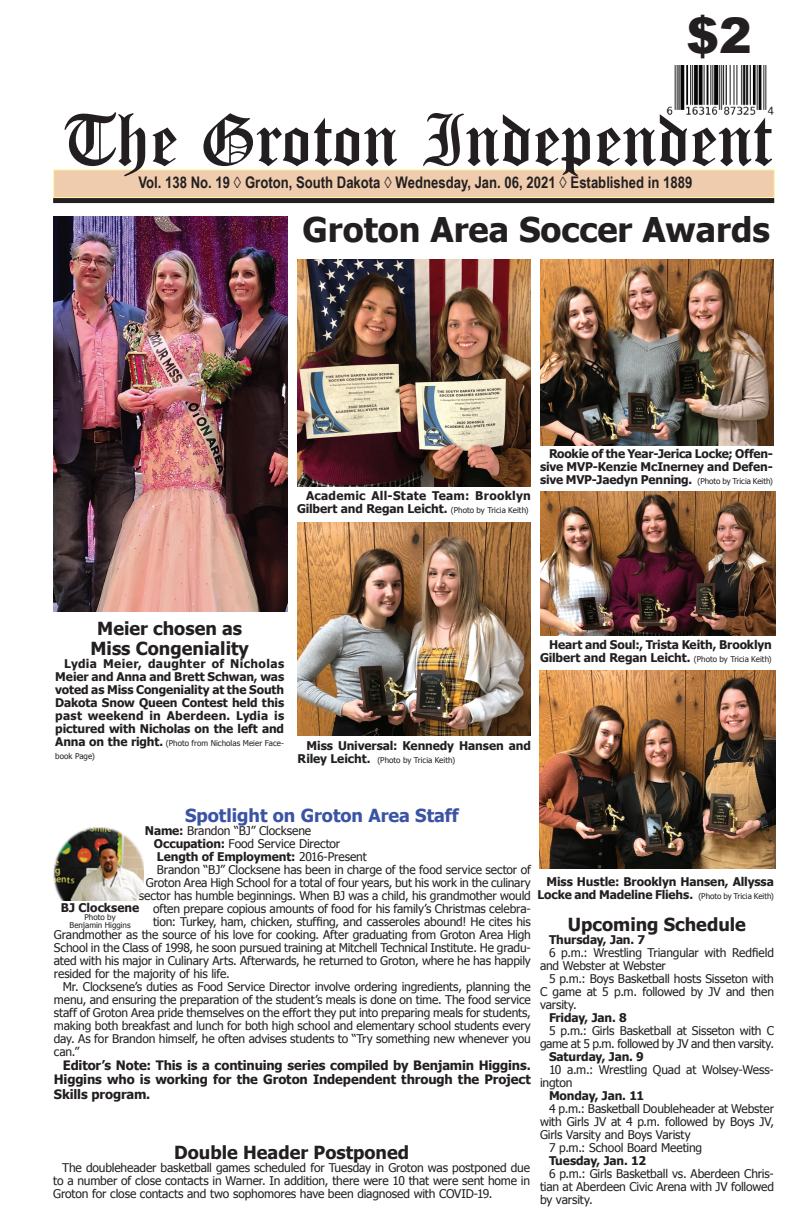
<style>
.page{position:relative;width:792px;height:1224px;background:#fff}
.page>*{position:absolute;margin:0;border:0;box-sizing:border-box;transform-origin:0 0}
.t1{font:54px "Old English Five";letter-spacing:-.01em;color:#231f20}
.t2{font:900 49px "Arial";color:#231f20}
.t3{font:700 34px "Tahoma";color:#231f20}
.t4{font:700 18px/19.8px "Tahoma";color:#231f20;text-align:center}
.t5{font:700 18px "Tahoma";color:#3a53a3}
.t6{font:700 16px "Arial Narrow";color:#231f20}
.t7{font:700 13px/14.3px "Tahoma";letter-spacing:-.01em;color:#231f20;text-align:justify}
.t8{font:12px/13px "Tahoma";letter-spacing:-.01em;color:#231f20;text-align:justify}
.t9{font:700 12px/13px "Tahoma";letter-spacing:-.01em;color:#231f20;text-align:justify}
.t10{font:700 12px/13px "Tahoma";letter-spacing:.015em;color:#231f20;text-align:right}
.t11{font:8px/13px "Tahoma";color:#231f20}
.s1{font-weight:400;font-size:8px}
.s2{font-weight:700;font-size:12px}
.s3{font-weight:700}
.s4{font-weight:400}
</style>
<div class="page">
<div style="left:53px;top:169px;width:722px;height:29px;background:#efccad"></div>
<img style="left:666px;top:65px;width:108px;height:51px">
<div style="left:53px;top:198px;width:721px;height:5px;background:#231f20"></div>
<img style="left:53px;top:216px;width:235px;height:396px">
<img style="left:540px;top:491px;width:235px;height:145px">
<img style="left:540px;top:260px;width:233px;height:186px">
<img style="left:297px;top:260px;width:234px;height:226px">
<img style="left:298px;top:522px;width:233px;height:214px">
<img style="left:539px;top:671px;width:236px;height:198px">
<img style="left:53px;top:827px;width:91px;height:74px">
<h2 class="t2" style="left:687px;top:0;width:67px">$2</h2>
<h1 class="t1" style="left:61px;top:115px;width:713px">The Groton Independent</h1>
<h3 class="t6" style="left:138px;top:170px;width:555px">Vol. 138 No. 19 ◊ Groton, South Dakota ◊ Wednesday, Jan. 06, 2021 ◊ Established in 1889</h3>
<h3 class="t3" style="left:303px;top:206px;width:469px">Groton Area Soccer Awards</h3>
<p class="t10" style="left:297px;top:488px;width:235px">Academic All-State Team: Brooklyn<br>Gilbert and Regan Leicht. <span class="s1">(Photo by Tricia Keith)</span></p>
<p class="t9" style="left:540px;top:446px;width:234px;text-indent:9px">Rookie of the Year-Jerica Locke; Offen&shy;sive MVP-Kenzie McInerney and Defen&shy;sive MVP-Jaedyn Penning. <span class="s1">(Photo by Tricia Keith)</span></p>
<h3 class="t4" style="left:91px;top:617px;width:160px">Meier chosen as<br>Miss Congeniality</h3>
<p class="t9" style="left:55px;top:656px;width:230px;text-indent:9px">Lydia Meier, daughter of Nicholas Meier and Anna and Brett Schwan, was voted as Miss Congeniality at the South Dakota Snow Queen Contest held this past weekend in Aberdeen. Lydia is pictured with Nicholas on the left and</p>
<p class="t11" style="left:55px;top:736px;width:230px"><span class="s2">Anna on the right.</span> (Photo from Nicholas Meier Face&shy;book Page)</p>
<p class="t9" style="left:540px;top:637px;width:234px;text-align:right">Heart and Soul:, Trista Keith, Brooklyn<br>Gilbert and Regan Leicht. <span class="s1">(Photo by Tricia Keith)</span></p>
<p class="t9" style="left:307px;top:738px;width:226px">Miss Universal: Kennedy Hansen and</p>
<p class="t11" style="left:298px;top:753px;width:159px"><span class="s2">Riley Leicht.</span> (Photo by Tricia Keith)</p>
<h3 class="t5" style="left:185px;top:803px;width:275px">Spotlight on Groton Area Staff</h3>
<p class="t8" style="left:145px;top:823px;width:168px"><span class="s3">Name:</span> Brandon “BJ” Clocksene</p>
<p class="t8" style="left:154px;top:836px;width:188px"><span class="s3">Occupation:</span> Food Service Director</p>
<p class="t9" style="left:157px;top:849px;width:211px">Length of Employment: <span class="s4">2016-Present</span></p>
<p class="t8" style="left:157px;top:862px;width:375px">Brandon “BJ” Clocksene has been in charge of the food service sector of</p>
<p class="t8" style="left:146px;top:875px;width:386px">Groton Area High School for a total of four years, but his work in the culinary</p>
<p class="t8" style="left:139px;top:888px;width:394px">sector has humble beginnings. When BJ was a child, his grandmother would</p>
<p class="t8" style="left:153px;top:901px;width:379px">often prepare copious amounts of food for his family’s Christmas celebra-</p>
<p class="t8" style="left:153px;top:914px;width:379px">tion: Turkey, ham, chicken, stuffing, and casseroles abound! He cites his</p>
<p class="t8" style="left:54px;top:927px;width:479px">Grandmother as the source of his love for cooking. After graduating from Groton Area High</p>
<p class="t8" style="left:54px;top:940px;width:479px">School in the Class of 1998, he soon pursued training at Mitchell Technical Institute. He gradu-</p>
<p class="t8" style="left:54px;top:953px;width:479px">ated with his major in Culinary Arts. Afterwards, he returned to Groton, where he has happily</p>
<p class="t8" style="left:54px;top:966px;width:177px">resided for the majority of his life.</p>
<p class="t8" style="left:63px;top:979px;width:470px">Mr. Clocksene’s duties as Food Service Director involve ordering ingredients, planning the</p>
<p class="t8" style="left:54px;top:992px;width:479px">menu, and ensuring the preparation of the student’s meals is done on time. The food service</p>
<p class="t8" style="left:54px;top:1005px;width:479px">staff of Groton Area pride themselves on the effort they put into preparing meals for students,</p>
<p class="t8" style="left:54px;top:1018px;width:479px">making both breakfast and lunch for both high school and elementary school students every</p>
<p class="t8" style="left:54px;top:1031px;width:479px">day. As for Brandon himself, he often advises students to “Try something new whenever you</p>
<p class="t8" style="left:54px;top:1044px;width:27px">can.”</p>
<p class="t7" style="left:54px;top:1057px;width:479px;text-indent:9px">Editor’s Note: This is a continuing series compiled by Benjamin Higgins.<br>Higgins who is working for the Groton Independent through the Project Skills program.</p>
<p class="t9" style="left:538px;top:874px;width:238px;text-align:right">Miss Hustle: Brooklyn Hansen, Allyssa<br>Locke and Madeline Fliehs. <span class="s1">(Photo by Tricia Keith)</span></p>
<p class="t9" style="left:61px;top:900px;width:80px">BJ Clocksene</p>
<p class="t11" style="left:70px;top:913px;width:63px;line-height:8px;text-align:center">Photo by<br>Benjamin Higgins</p>
<h3 class="t4" style="left:568px;top:913px;width:180px">Upcoming Schedule</h3>
<p class="t9" style="left:549px;top:932px;width:98px">Thursday, Jan. 7</p>
<p class="t8" style="left:540px;top:945px;width:236px;text-indent:9px">6 p.m.: Wrestling Triangular with Redfield and Webster at Webster</p>
<p class="t8" style="left:540px;top:971px;width:236px;text-indent:9px">5 p.m.: Boys Basketball hosts Sisseton with C game at 5 p.m. followed by JV and then varsity.</p>
<p class="t9" style="left:549px;top:1010px;width:79px">Friday, Jan. 8</p>
<p class="t8" style="left:540px;top:1023px;width:236px;text-align:right">5 p.m.: Girls Basketball at Sisseton with C game at 5 p.m. followed by JV and then varsity.</p>
<p class="t9" style="left:549px;top:1049px;width:96px">Saturday, Jan. 9</p>
<p class="t8" style="left:540px;top:1062px;width:235px;text-indent:9px">10 a.m.: Wrestling Quad at Wolsey-Wess&shy;ington</p>
<p class="t9" style="left:549px;top:1088px;width:97px">Monday, Jan. 11</p>
<p class="t8" style="left:549px;top:1101px;width:226px">4 p.m.: Basketball Doubleheader at Webster</p>
<p class="t8" style="left:540px;top:1114px;width:236px">with Girls JV at 4 p.m. followed by Boys JV,</p>
<p class="t8" style="left:540px;top:1127px;width:152px">Girls Varsity and Boys Varisty</p>
<p class="t8" style="left:549px;top:1140px;width:155px">7 p.m.: School Board Meeting</p>
<p class="t9" style="left:549px;top:1153px;width:99px">Tuesday, Jan. 12</p>
<p class="t8" style="left:540px;top:1166px;width:236px;text-indent:9px">6 p.m.: Girls Basketball vs. Aberdeen Chris&shy;tian at Aberdeen Civic Arena with JV followed by varsity.</p>
<h3 class="t4" style="left:174px;top:1142px;width:237px">Double Header Postponed</h3>
<p class="t8" style="left:53px;top:1161px;width:479px;text-indent:9px">The doubleheader basketball games scheduled for Tuesday in Groton was postponed due to a number of close contacts in Warner. In addition, there were 10 that were sent home in Groton for close contacts and two sophomores have been diagnosed with COVID-19.</p>
</div>
